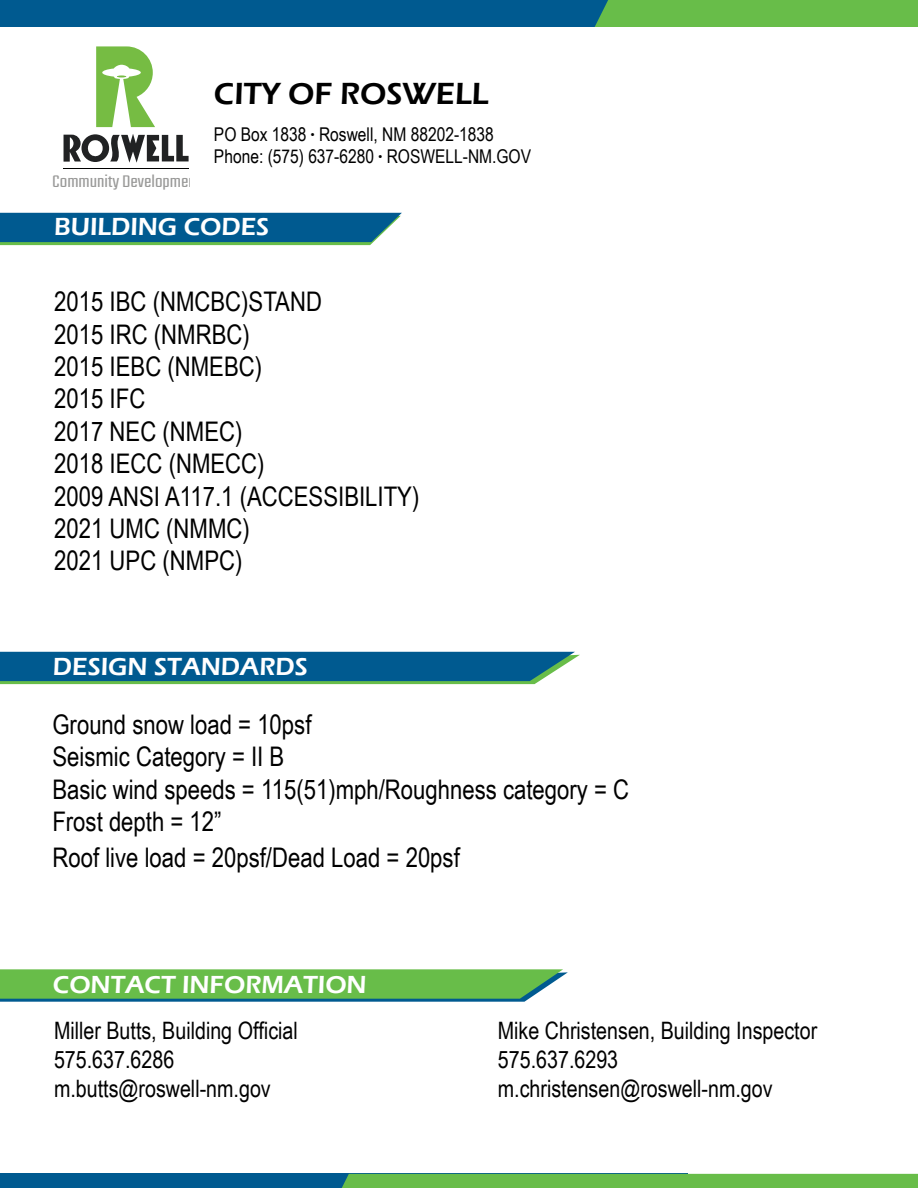
<style>
.page{position:relative;width:918px;height:1188px;background:#fff}
.page>*{position:absolute;margin:0;border:0;box-sizing:border-box;transform-origin:0 0}
.t1{font:600 31.5px "Eras ITC";color:#000}
.t2{font:27px/32.4px "Arial Narrow";color:#000}
.t3{font:600 25.5px "Eras ITC";color:#fff}
.t4{font:24px/28.8px "Arial Narrow";color:#000}
.t5{font:19.05px/22.8px "Arial Narrow";color:#000}
.t6{font:300 18.6px "Teko";color:#999998;scale:1.19 1}
.s1{font-family:"Futura PT";font-weight:500}
</style>
<div class="page">
<svg style="left:96px;top:46px;width:59px;height:81px"></svg>
<hr style="left:63px;top:168px;width:126px;height:1px;background:#000">
<svg style="left:64px;top:134px;width:125px;height:29px"></svg>
<div style="left:262px;top:0;width:656px;height:27px;background:#68bd49"></div>
<div style="left:0;top:0;width:608px;height:27px;background:#005a90"></div>
<div style="left:0;top:1174px;width:687px;height:14px;background:#005a90"></div>
<div style="left:342px;top:1174px;width:576px;height:14px;background:#68bd49"></div>
<svg style="left:0;top:213px;width:402px;height:32px;background:#12688d"></svg>
<svg style="left:0;top:652px;width:580px;height:32px;background:#12698c"></svg>
<svg style="left:0;top:969px;width:568px;height:33px;background:#65b659"></svg>
<p class="t1" style="left:214px;top:75px;width:276px">CITY OF ROSWELL</p>
<p class="t5" style="left:214px;top:122px;width:319px">PO Box 1838 <span class="s1">·</span> Roswell, NM 88202-1838<br>Phone: (575) 637-6280 <span class="s1">·</span> ROSWELL-NM.GOV</p>
<p class="t6" style="left:52px;top:171px;width:126px">Community Development</p>
<p class="t3" style="left:54px;top:212px;width:217px">BUILDING CODES</p>
<p class="t2" style="left:54px;top:285px;width:367px">2015 IBC (NMCBC)STAND<br>2015 IRC (NMRBC)<br>2015 IEBC (NMEBC)<br>2015 IFC<br>2017 NEC (NMEC)<br>2018 IECC (NMECC)<br>2009 ANSI A117.1 (ACCESSIBILITY)<br>2021 UMC (NMMC)<br>2021 UPC (NMPC)</p>
<p class="t3" style="left:53px;top:652px;width:256px">DESIGN STANDARDS</p>
<p class="t2" style="left:52px;top:707px;width:578px">Ground snow load = 10psf<br>Seismic Category = II B<br>Basic wind speeds = 115(51)mph/Roughness category = C<br>Frost depth = 12”</p>
<p class="t2" style="left:52px;top:840px;width:409px">Roof live load = 20psf/Dead Load = 20psf</p>
<p class="t3" style="left:53px;top:970px;width:315px">CONTACT INFORMATION</p>
<p class="t4" style="left:54px;top:1015px;width:245px">Miller Butts, Building Official<br>575.637.6286 m.butts@roswell-nm.gov</p>
<p class="t4" style="left:498px;top:1015px;width:321px">Mike Christensen, Building Inspector<br>575.637.6293 m.christensen@roswell-nm.gov</p>
</div>
